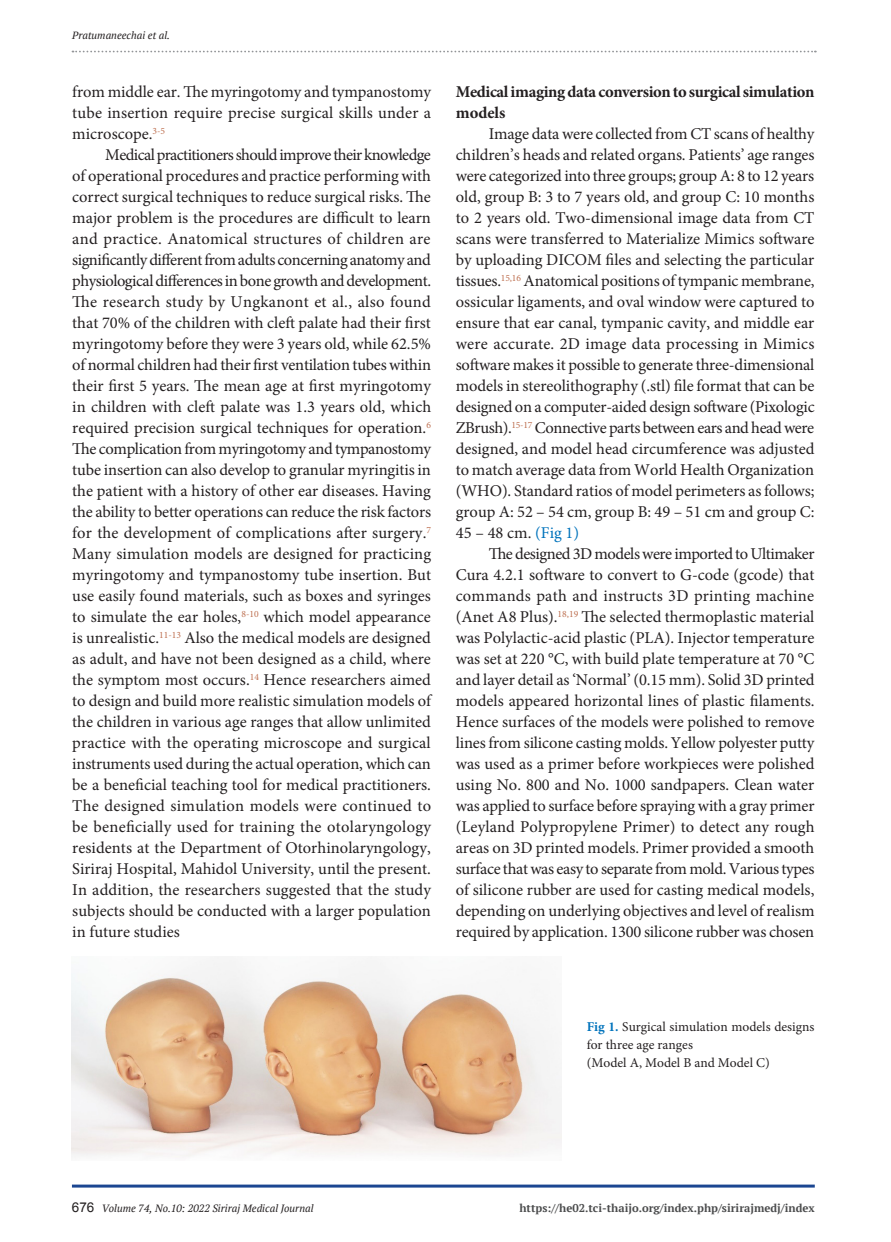
<style>
.page{position:relative;width:891px;height:1242px;background:#fff}
.page>*{position:absolute;margin:0;border:0;box-sizing:border-box;transform-origin:0 0}
.t1{font:16.5px/21px "Minion Pro";color:#231f20;text-align:justify}
.t2{font:700 16.5px/21px "Minion Pro";letter-spacing:-.02em;color:#231f20}
.t3{font:13.5px/18px "Minion Pro";color:#231f20}
.t4{font:700 11.25px "PT Serif";color:#4b4c4d}
.t5{font:italic 10.5px "PT Serif";color:#231f20}
.s1{color:#0073bc}
.s2{font-weight:700;color:#0073bc}
.s3{font-family:"Arial";font-style:normal;font-size:13.5px}
</style>
<div class="page">
<svg style="left:72px;top:51px;width:744px;height:1px"></svg>
<hr style="left:72px;top:1185px;width:743px;height:3px;background:#1b4691">
<img style="left:72px;top:957px;width:489px;height:200px">
<p class="t5" style="left:72px;top:29px;width:99px">Pratumaneechai et al.</p>
<p class="t1" style="left:72px;top:81px;width:360px">from middle ear. The myringotomy and tympanostomy tube insertion require precise surgical skills under a microscope.<sup>3-5</sup></p>
<p class="t1" style="left:72px;top:144px;width:360px;text-indent:33px">Medical practitioners should improve their knowledge of operational procedures and practice performing with correct surgical techniques to reduce surgical risks. The major problem is the procedures are difficult to learn and practice. Anatomical structures of children are significantly different from adults concerning anatomy and physiological differences in bone growth and development.<br>The research study by Ungkanont et al., also found that 70% of the children with cleft palate had their first myringotomy before they were 3 years old, while 62.5% of normal children had their first ventilation tubes within their first 5 years. The mean age at first myringotomy in children with cleft palate was 1.3 years old, which required precision surgical techniques for operation.<sup>6<br></sup>The complication from myringotomy and tympanostomy tube insertion can also develop to granular myringitis in the patient with a history of other ear diseases. Having the ability to better operations can reduce the risk factors for the development of complications after surgery.<sup>7<br></sup>Many simulation models are designed for practicing myringotomy and tympanostomy tube insertion. But use easily found materials, such as boxes and syringes to simulate the ear holes,<sup>8-10</sup> which model appearance is unrealistic.<sup>11-13</sup> Also the medical models are designed as adult, and have not been designed as a child, where the symptom most occurs.<sup>14</sup> Hence researchers aimed to design and build more realistic simulation models of the children in various age ranges that allow unlimited practice with the operating microscope and surgical instruments used during the actual operation, which can be a beneficial teaching tool for medical practitioners.<br>The designed simulation models were continued to be beneficially used for training the otolaryngology residents at the Department of Otorhinolaryngology, Siriraj Hospital, Mahidol University, until the present.<br>In addition, the researchers suggested that the study subjects should be conducted with a larger population in future studies</p>
<p class="t2" style="left:456px;top:81px;width:360px">Medical imaging data conversion to surgical simulation models</p>
<p class="t1" style="left:456px;top:123px;width:360px;text-indent:33px">Image data were collected from CT scans of healthy children’s heads and related organs. Patients’ age ranges were categorized into three groups; group A: 8 to 12 years old, group B: 3 to 7 years old, and group C: 10 months to 2 years old. Two-dimensional image data from CT scans were transferred to Materialize Mimics software by uploading DICOM files and selecting the particular tissues.<sup>15,16</sup> Anatomical positions of tympanic membrane, ossicular ligaments, and oval window were captured to ensure that ear canal, tympanic cavity, and middle ear were accurate. 2D image data processing in Mimics software makes it possible to generate three-dimensional models in stereolithography (.stl) file format that can be designed on a computer-aided design software (Pixologic ZBrush).<sup>15-17</sup> Connective parts between ears and head were designed, and model head circumference was adjusted to match average data from World Health Organization (WHO). Standard ratios of model perimeters as follows; group A: 52 – 54 cm, group B: 49 – 51 cm and group C:<br>45 – 48 cm. <span class="s1">(Fig 1)</span></p>
<p class="t1" style="left:456px;top:543px;width:360px;text-indent:33px">The designed 3D models were imported to Ultimaker Cura 4.2.1 software to convert to G-code (gcode) that commands path and instructs 3D printing machine (Anet A8 Plus).<sup>18,19</sup> The selected thermoplastic material was Polylactic-acid plastic (PLA). Injector temperature was set at 220 °C, with build plate temperature at 70 °C and layer detail as ‘Normal’ (0.15 mm). Solid 3D printed models appeared horizontal lines of plastic filaments.<br>Hence surfaces of the models were polished to remove lines from silicone casting molds. Yellow polyester putty was used as a primer before workpieces were polished using No. 800 and No. 1000 sandpapers. Clean water was applied to surface before spraying with a gray primer (Leyland Polypropylene Primer) to detect any rough areas on 3D printed models. Primer provided a smooth surface that was easy to separate from mold. Various types of silicone rubber are used for casting medical models, depending on underlying objectives and level of realism required by application. 1300 silicone rubber was chosen</p>
<p class="t3" style="left:587px;top:1018px;width:229px"><span class="s2">Fig 1.</span> Surgical simulation models designs for three age ranges</p>
<p class="t3" style="left:587px;top:1054px;width:185px">(Model A, Model B and Model C)</p>
<p class="t5" style="left:72px;top:1202px;width:243px"><span class="s3">676</span> Volume 74, No.10: 2022 Siriraj Medical Journal</p>
<p class="t4" style="left:519px;top:1201px;width:297px">https://he02.tci-thaijo.org/index.php/sirirajmedj/index</p>
</div>
